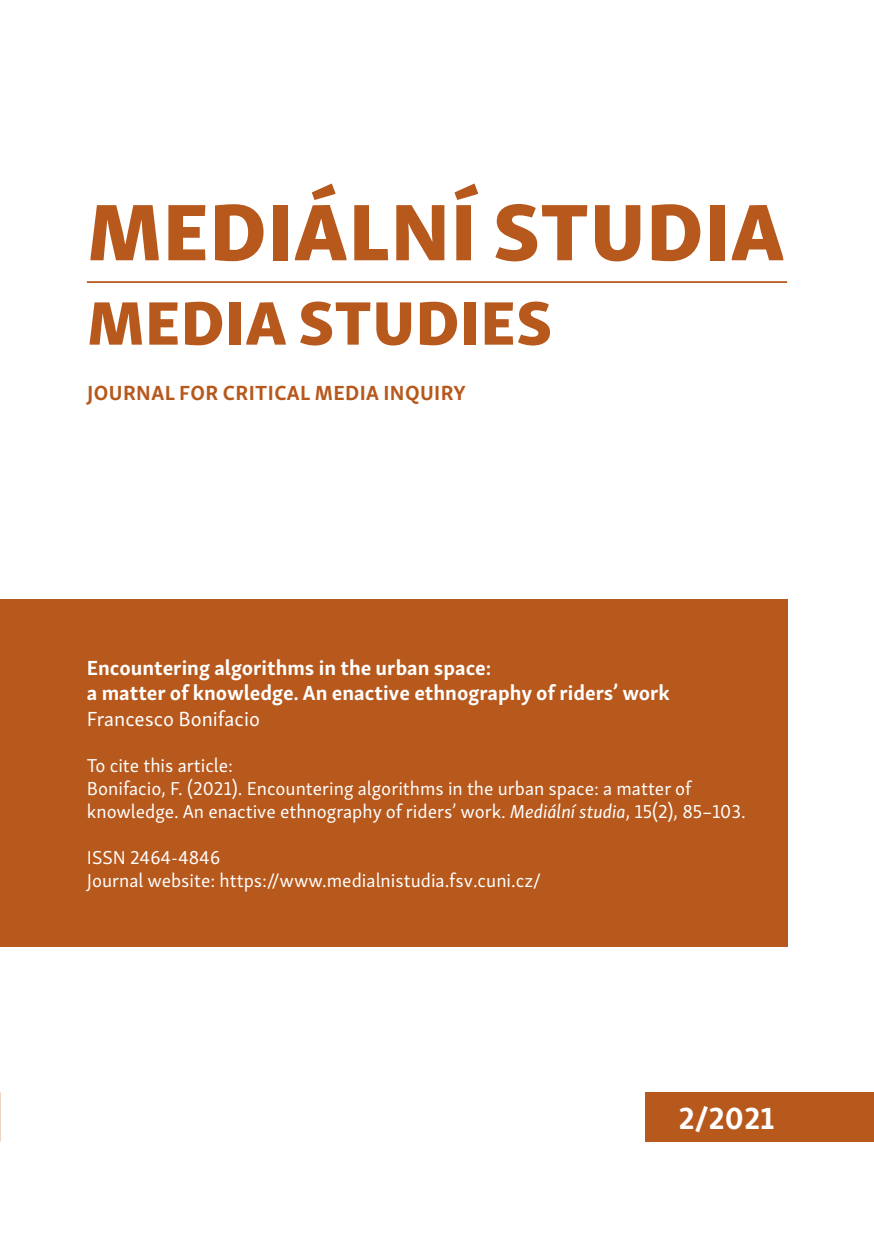
<style>
.page{position:relative;width:874px;height:1241px;background:#fff}
.page>*{position:absolute;margin:0;border:0;box-sizing:border-box;transform-origin:0 0}
.titulky{font:82.25px "Skolar Sans Latn Eb";letter-spacing:.02em;color:#b7581c}
.titulky-2{font:63px "Skolar Sans Latn Eb";letter-spacing:.02em;color:#b7581c}
.t1{font:700 31.5px "Skolar Sans Latn";color:#fff}
.Autor{font:700 21px/25.2px "Skolar Sans Latn";color:#fff}
.Nadpis_2{font:700 21px "Skolar Sans Latn";letter-spacing:.02em;color:#b7581c}
.Autor-2{font:21px "Skolar Sans Latn";color:#fff}
.Autor-3{font:19.25px/23.1px "Skolar Sans Latn";color:#fff}
.Odrážky{font:19.25px "Skolar Sans Latn";color:#fff}
.s1{font-style:italic}
</style>
<div class="page">
<hr style="left:87px;top:281px;width:699px;height:2px;background:#b7581c">
<div style="left:0;top:599px;width:786px;height:347px;background:#b7581c"></div>
<div style="left:645px;top:1091px;width:228px;height:50px;background:#b7581c"></div>
<p class="titulky" style="left:88px;top:162px;width:697px">MEDIÁLNÍ STUDIA</p>
<p class="titulky-2" style="left:87px;top:269px;width:465px">MEDIA STUDIES</p>
<p class="Nadpis_2" style="left:87px;top:375px;width:380px">JOURNAL FOR CRITICAL MEDIA INQUIRY</p>
<p class="Autor" style="left:87px;top:653px;width:584px">Encountering algorithms in the urban space:<br>a matter of knowledge. An enactive ethnography of riders’ work</p>
<p class="Autor-2" style="left:87px;top:702px;width:174px">Francesco Bonifacio</p>
<p class="Autor-3" style="left:87px;top:752px;width:660px">To cite this article:<br>Bonifacio, F. (2021). Encountering algorithms in the urban space: a matter of knowledge. An enactive ethnography of riders’ work. <span class="s1">Mediální studia</span>, 15(2), 85–103.</p>
<p class="Odrážky" style="left:87px;top:843px;width:135px">ISSN 2464-4846</p>
<p class="Odrážky" style="left:87px;top:866px;width:455px">Journal website: https://www.medialnistudia.fsv.cuni.cz/</p>
<p class="t1" style="left:678px;top:1092px;width:98px">2/2021</p>
</div>
